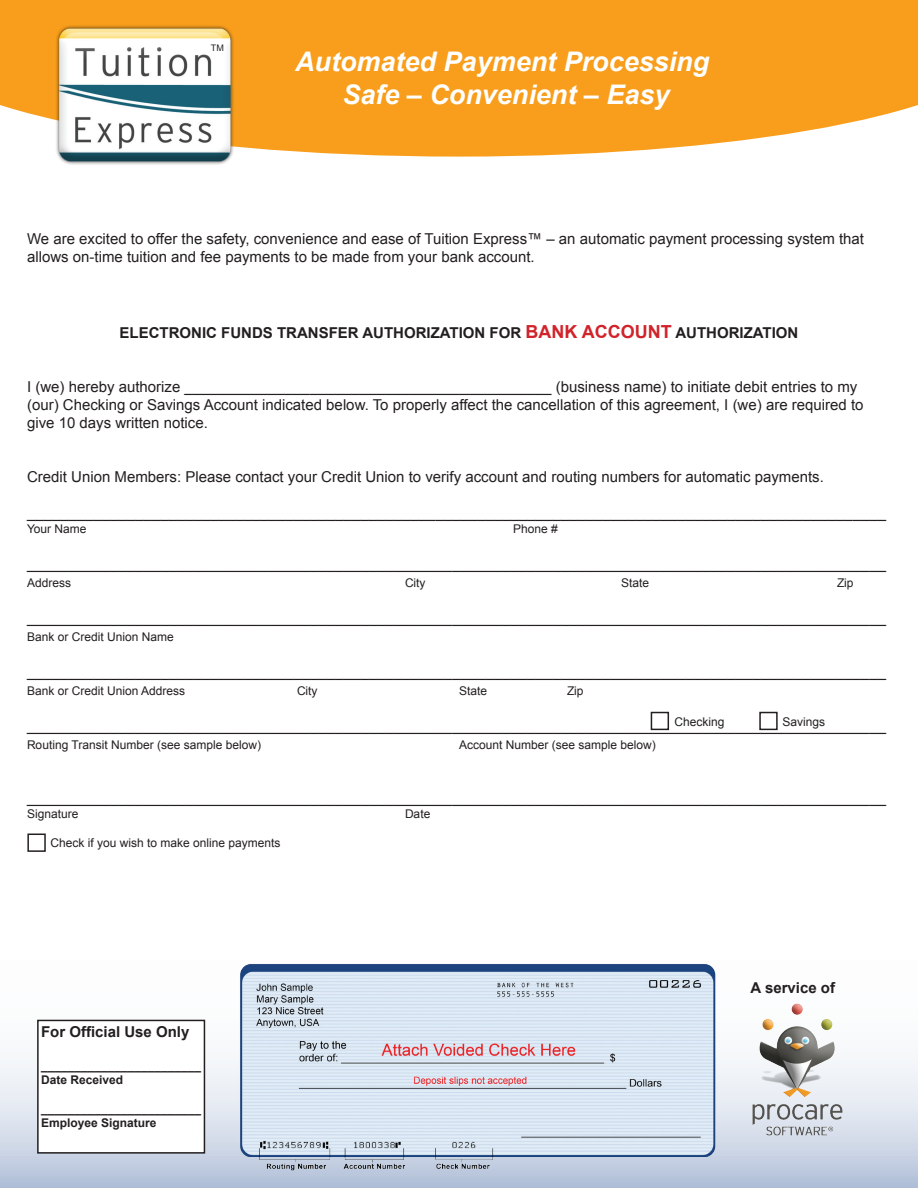
<style>
.page{position:relative;width:918px;height:1188px;background:#fff}
.page>*{position:absolute;margin:0;border:0;box-sizing:border-box;transform-origin:0 0}
.t1{font:italic 700 27px/32.4px "Arial";color:#fff;text-align:center}
.t2{font:15px/18px "Arial";color:#231f20}
.t3{font:700 15px "Arial";color:#231f20}
.t4{font:12px "Arial";color:#231f20}
.t5{font:700 12px/14.4px "Arial";color:#231f20}
.t6{font:9px "Arial";color:#231f20}
.s1{font-size:18px;color:#d1232a}
</style>
<div class="page">
<svg style="left:0;top:833px;width:918px;height:355px"></svg>
<svg style="left:0;top:0;width:918px;height:157px;fill:#f89e1c"></svg>
<img style="left:47px;top:19px;width:196px;height:146px">
<div style="left:759px;top:712px;width:19px;height:18px;border:2px solid #231f20"></div>
<div style="left:651px;top:712px;width:18px;height:18px;border:2px solid #231f20"></div>
<img style="left:230px;top:958px;width:496px;height:215px">
<div style="left:38px;top:1020px;width:166px;height:133px;background:#fff"></div>
<div style="left:37px;top:1020px;width:168px;height:134px;border:2px solid #231f20"></div>
<img style="left:751px;top:995px;width:93px;height:149px">
<div style="left:27px;top:834px;width:19px;height:18px;border:2px solid #231f20"></div>
<p class="t6" style="left:211px;top:43px;width:14px">TM</p>
<h1 class="t1" style="left:295px;top:46px;width:416px">Automated Payment Processing<br>Safe – Convenient – Easy</h1>
<p class="t2" style="left:27px;top:230px;width:839px">We are excited to offer the safety, convenience and ease of Tuition Express™ – an automatic payment processing system that allows on-time tuition and fee payments to be made from your bank account.</p>
<p class="t3" style="left:120px;top:324px;width:680px">ELECTRONIC FUNDS TRANSFER AUTHORIZATION FOR <span class="s1">BANK ACCOUNT</span> AUTHORIZATION</p>
<p class="t2" style="left:27px;top:378px;width:838px">I (we) hereby authorize ____________________________________________ (business name) to initiate debit entries to my (our) Checking or Savings Account indicated below. To properly affect the cancellation of this agreement, I (we) are required to give 10 days written notice.</p>
<p class="t2" style="left:27px;top:468px;width:798px">Credit Union Members: Please contact your Credit Union to verify account and routing numbers for automatic payments.</p>
<p class="t2" style="left:27px;top:504px;width:861px">_______________________________________________________________________________________________________</p>
<p class="t4" style="left:27px;top:522px;width:61px">Your Name</p>
<p class="t4" style="left:513px;top:522px;width:46px">Phone #</p>
<p class="t2" style="left:27px;top:555px;width:861px">_______________________________________________________________________________________________________</p>
<p class="t4" style="left:27px;top:576px;width:46px">Address</p>
<p class="t4" style="left:405px;top:576px;width:22px">City</p>
<p class="t4" style="left:621px;top:576px;width:30px">State</p>
<p class="t4" style="left:837px;top:576px;width:18px">Zip</p>
<p class="t2" style="left:27px;top:609px;width:861px">_______________________________________________________________________________________________________</p>
<p class="t4" style="left:27px;top:630px;width:148px">Bank or Credit Union Name</p>
<p class="t2" style="left:27px;top:663px;width:861px">_______________________________________________________________________________________________________</p>
<p class="t4" style="left:27px;top:684px;width:160px">Bank or Credit Union Address</p>
<p class="t4" style="left:297px;top:684px;width:22px">City</p>
<p class="t4" style="left:459px;top:684px;width:30px">State</p>
<p class="t4" style="left:567px;top:684px;width:18px">Zip</p>
<p class="t2" style="left:27px;top:717px;width:861px">_______________________________________________________________________________________________________</p>
<p class="t4" style="left:27px;top:738px;width:236px">Routing Transit Number (see sample below)</p>
<p class="t4" style="left:459px;top:738px;width:198px">Account Number (see sample below)</p>
<p class="t4" style="left:674px;top:715px;width:52px">Checking</p>
<p class="t4" style="left:782px;top:715px;width:44px">Savings</p>
<p class="t2" style="left:27px;top:789px;width:861px">_______________________________________________________________________________________________________</p>
<p class="t4" style="left:27px;top:807px;width:53px">Signature</p>
<p class="t4" style="left:405px;top:807px;width:27px">Date</p>
<p class="t4" style="left:50px;top:836px;width:232px">Check if you wish to make online payments</p>
<p class="t3" style="left:41px;top:1024px;width:150px">For Official Use Only</p>
<p class="t5" style="left:41px;top:1058px;width:162px">________________________<br>Date Received</p>
<p class="t5" style="left:41px;top:1101px;width:162px">________________________<br>Employee Signature</p>
<p class="t3" style="left:751px;top:979px;width:86px">A service of</p>
</div>
